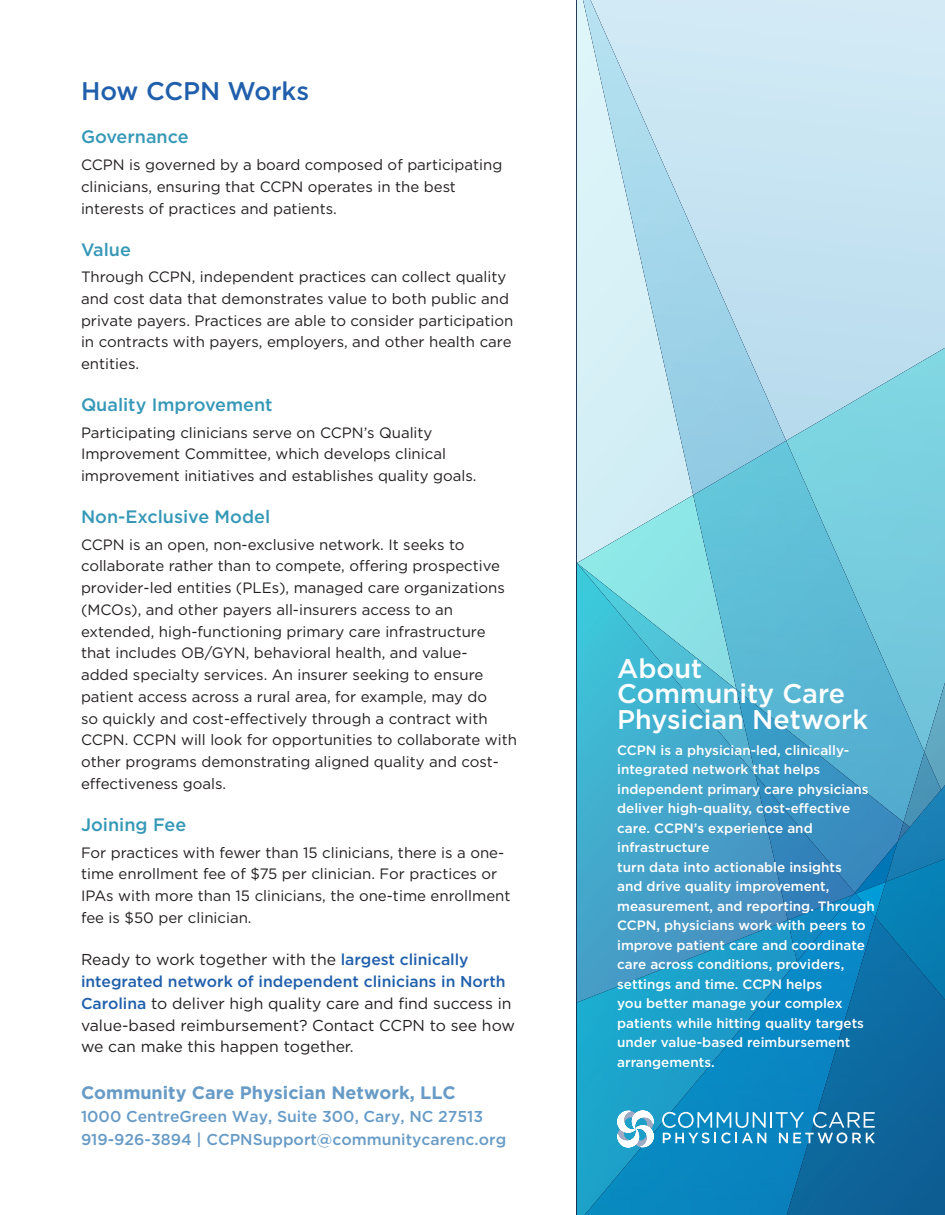
<style>
.page{position:relative;width:945px;height:1215px;background:#fff}
.page>*{position:absolute;margin:0;border:0;box-sizing:border-box;transform-origin:0 0}
.About_CCPN{font:500 27px/25.5px "Gotham";color:#fff}
.address{font:500 25.5px "Gotham";color:#205fab}
.address-2{font:500 18px "Gotham";color:#3698b7}
.address-3{font:700 18px "Gotham";color:#679bc6}
.address-4{font:15.75px/21.8px "Gotham";color:#231f20}
.address-5{font:500 15.75px/23.1px "Gotham";color:#679bc6}
.address-6{font:15px/21.8px "Gotham";color:#231f20}
.About_CCPN-2{font:500 13.5px/19.5px "Gotham";color:#fff}
.s1{font-weight:500;color:#205fab}
</style>
<div class="page">
<img style="left:786px;top:348px;width:159px;height:147px">
<img style="left:583px;top:0;width:203px;height:495px">
<img style="left:693px;top:441px;width:231px;height:54px">
<div style="left:577px;top:1000px;width:8px;height:215px;background:#1ca7cc"></div>
<img style="left:585px;top:1000px;width:202px;height:215px">
<svg style="left:577px;top:495px;width:368px;height:505px;background:#54b1d0"></svg>
<img style="left:875px;top:859px;width:70px;height:58px">
<img style="left:787px;top:917px;width:158px;height:298px">
<svg style="left:616px;top:1109px;width:39px;height:40px"></svg>
<svg style="left:662px;top:1112px;width:213px;height:31px;background:#429bc7"></svg>
<p class="address" style="left:81px;top:74px;width:230px">How CCPN Works</p>
<p class="address-2" style="left:81px;top:125px;width:109px">Governance</p>
<p class="address-6" style="left:81px;top:154px;width:423px">CCPN is governed by a board composed of participating clinicians, ensuring that CCPN operates in the best interests of practices and patients.</p>
<p class="address-2" style="left:81px;top:237px;width:51px">Value</p>
<p class="address-6" style="left:81px;top:266px;width:434px">Through CCPN, independent practices can collect quality and cost data that demonstrates value to both public and private payers. Practices are able to consider participation in contracts with payers, employers, and other health care entities.</p>
<p class="address-2" style="left:81px;top:393px;width:193px">Quality Improvement</p>
<p class="address-6" style="left:81px;top:421px;width:397px">Participating clinicians serve on CCPN’s Quality<br>Improvement Committee, which develops clinical improvement initiatives and establishes quality goals.</p>
<p class="address-2" style="left:81px;top:505px;width:191px">Non-Exclusive Model</p>
<p class="address-6" style="left:81px;top:533px;width:437px">CCPN is an open, non-exclusive network. It seeks to collaborate rather than to compete, offering prospective provider-led entities (PLEs), managed care organizations (MCOs), and other payers all-insurers access to an extended, high-functioning primary care infrastructure that includes OB/GYN, behavioral health, and value&shy;added specialty services. An insurer seeking to ensure patient access across a rural area, for example, may do<br>so quickly and cost-effectively through a contract with CCPN. CCPN will look for opportunities to collaborate with other programs demonstrating aligned quality and cost&shy;effectiveness goals.</p>
<p class="address-2" style="left:81px;top:813px;width:107px">Joining Fee</p>
<p class="address-6" style="left:81px;top:841px;width:431px">For practices with fewer than 15 clinicians, there is a one&shy;time enrollment fee of $75 per clinician. For practices or IPAs with more than 15 clinicians, the one-time enrollment fee is $50 per clinician.</p>
<p class="address-4" style="left:81px;top:949px;width:436px">Ready to work together with the <span class="s1">largest clinically integrated network of independent clinicians in North Carolina</span> to deliver high quality care and find success in value-based reimbursement? Contact CCPN to see how we can make this happen together.</p>
<p class="address-3" style="left:81px;top:1082px;width:376px">Community Care Physician Network, LLC</p>
<p class="address-5" style="left:81px;top:1105px;width:427px">1000 CentreGreen Way, Suite 300, Cary, NC 27513<br>919-926-3894 | CCPNSupport@communitycarenc.org</p>
<p class="About_CCPN" style="left:617px;top:655px;width:252px">About<br>Community Care<br>Physician Network</p>
<p class="About_CCPN-2" style="left:617px;top:740px;width:259px">CCPN is a physician-led, clinically&shy;integrated network that helps independent primary care physicians deliver high-quality, cost-effective care. CCPN’s experience and infrastructure<br>turn data into actionable insights<br>and drive quality improvement, measurement, and reporting. Through<br>CCPN, physicians work with peers to improve patient care and coordinate care across conditions, providers, settings and time. CCPN helps<br>you better manage your complex patients while hitting quality targets under value-based reimbursement arrangements.</p>
</div>
